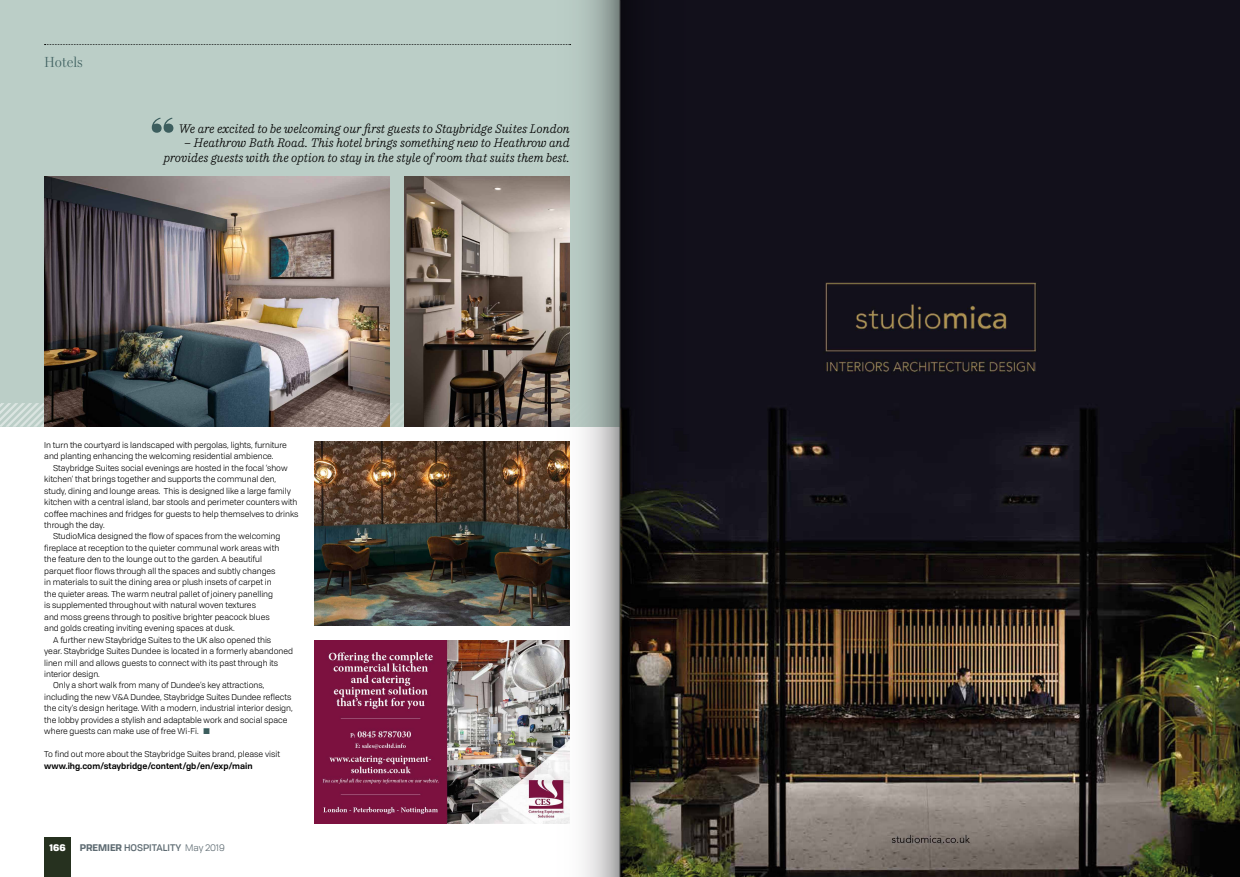
<style>
.page{position:relative;width:1240px;height:877px;background:#fff}
.page>*{position:absolute;margin:0;border:0;box-sizing:border-box;transform-origin:0 0}
.t1{font:300 14.57px "Mort Modern 07";letter-spacing:-.005em;color:#3c5e5e}
.t2{font:italic 300 12.5px/14.6px "Mort Modern 23 Text";color:#000;text-align:right}
.t3{font:500 9.38px "Tofino";color:#5e6b72}
.t4{font:900 9.38px "Tofino";color:#fff}
.t5{font:8.32px/11.4px "Tofino";color:#000}
.t6{font:600 8.32px "Tofino";color:#000}
.s1{color:#3c5e5e}
.s2{font-weight:700}
.s3{font-weight:400}
</style>
<div class="page">
<div style="left:44px;top:837px;width:27px;height:40px;background:#26311f"></div>
<div style="left:0;top:0;width:620px;height:427px;background:#bbcec7"></div>
<svg style="left:0;top:403px;width:405px;height:24px"></svg>
<svg style="left:45px;top:44px;width:483px;height:1px"></svg>
<svg style="left:152px;top:118px;width:21px;height:15px"></svg>
<img style="left:314px;top:640px;width:214px;height:184px">
<img style="left:44px;top:177px;width:346px;height:250px">
<img style="left:405px;top:177px;width:123px;height:250px">
<img style="left:314px;top:441px;width:214px;height:184px">
<img style="left:713px;top:0;width:527px;height:877px">
<svg style="left:528px;top:0;width:92px;height:877px"></svg>
<svg style="left:622px;top:2px;width:89px;height:873px;background:#1a1819"></svg>
<hr style="left:620px;top:0;width:1px;height:877px;background:#515252">
<h1 class="t1" style="left:44px;top:54px;width:40px">Hotels</h1>
<h2 class="t2" style="left:178px;top:121px;width:393px">We are excited to be welcoming our first guests to Staybridge Suites London</h2>
<h2 class="t2" style="left:164px;top:136px;width:408px">– Heathrow Bath Road. This hotel brings something new to Heathrow and provides guests with the option to stay in the style of room that suits them best.</h2>
<p class="t5" style="left:44px;top:439px;width:244px">In turn the courtyard is landscaped with pergolas, lights, furniture and planting enhancing the welcoming residential ambience.</p>
<p class="t5" style="left:53px;top:461px;width:236px">Staybridge Suites social evenings are hosted in the focal ‘show</p>
<p class="t5" style="left:44px;top:473px;width:233px">kitchen’ that brings together and supports the communal den,</p>
<p class="t5" style="left:44px;top:484px;width:248px">study, dining and lounge areas. This is designed like a large family</p>
<p class="t5" style="left:44px;top:496px;width:255px">kitchen with a central island, bar stools and perimeter counters with</p>
<p class="t5" style="left:44px;top:507px;width:256px">coffee machines and fridges for guests to help themselves to drinks</p>
<p class="t5" style="left:44px;top:519px;width:62px">through the day.</p>
<p class="t5" style="left:53px;top:530px;width:229px">StudioMica designed the flow of spaces from the welcoming</p>
<p class="t5" style="left:44px;top:542px;width:237px">fireplace at reception to the quieter communal work areas with</p>
<p class="t5" style="left:44px;top:553px;width:219px">the feature den to the lounge out to the garden. A beautiful</p>
<p class="t5" style="left:44px;top:565px;width:233px">parquet floor flows through all the spaces and subtly changes</p>
<p class="t5" style="left:44px;top:576px;width:229px">in materials to suit the dining area or plush insets of carpet in</p>
<p class="t5" style="left:44px;top:588px;width:230px">the quieter areas. The warm neutral pallet of joinery panelling</p>
<p class="t5" style="left:44px;top:599px;width:213px">is supplemented throughout with natural woven textures</p>
<p class="t5" style="left:44px;top:610px;width:227px">and moss greens through to positive brighter peacock blues</p>
<p class="t5" style="left:44px;top:622px;width:192px">and golds creating inviting evening spaces at dusk.</p>
<p class="t5" style="left:53px;top:633px;width:220px">A further new Staybridge Suites to the UK also opened this</p>
<p class="t5" style="left:44px;top:645px;width:250px">year. Staybridge Suites Dundee is located in a formerly abandoned</p>
<p class="t5" style="left:44px;top:656px;width:235px">linen mill and allows guests to connect with its past through its</p>
<p class="t5" style="left:44px;top:668px;width:57px">interior design.</p>
<p class="t5" style="left:53px;top:679px;width:213px">Only a short walk from many of Dundee’s key attractions,</p>
<p class="t5" style="left:44px;top:691px;width:249px">including the new V&amp;A Dundee, Staybridge Suites Dundee reflects</p>
<p class="t5" style="left:44px;top:702px;width:250px">the city’s design heritage. With a modern, industrial interior design,</p>
<p class="t5" style="left:44px;top:714px;width:245px">the lobby provides a stylish and adaptable work and social space</p>
<p class="t5" style="left:44px;top:725px;width:167px">where guests can make use of free Wi-Fi. <span class="s1">■</span></p>
<p class="t5" style="left:44px;top:748px;width:237px">To find out more about the Staybridge Suites brand, please visit</p>
<p class="t6" style="left:44px;top:759px;width:210px">www.ihg.com/staybridge/content/gb/en/exp/main</p>
<p class="t4" style="left:49px;top:840px;width:18px">166</p>
<p class="t3" style="left:80px;top:841px;width:147px"><span class="s2">PREMIER</span> HOSPITALITY <span class="s3">May 2019</span></p>
</div>
